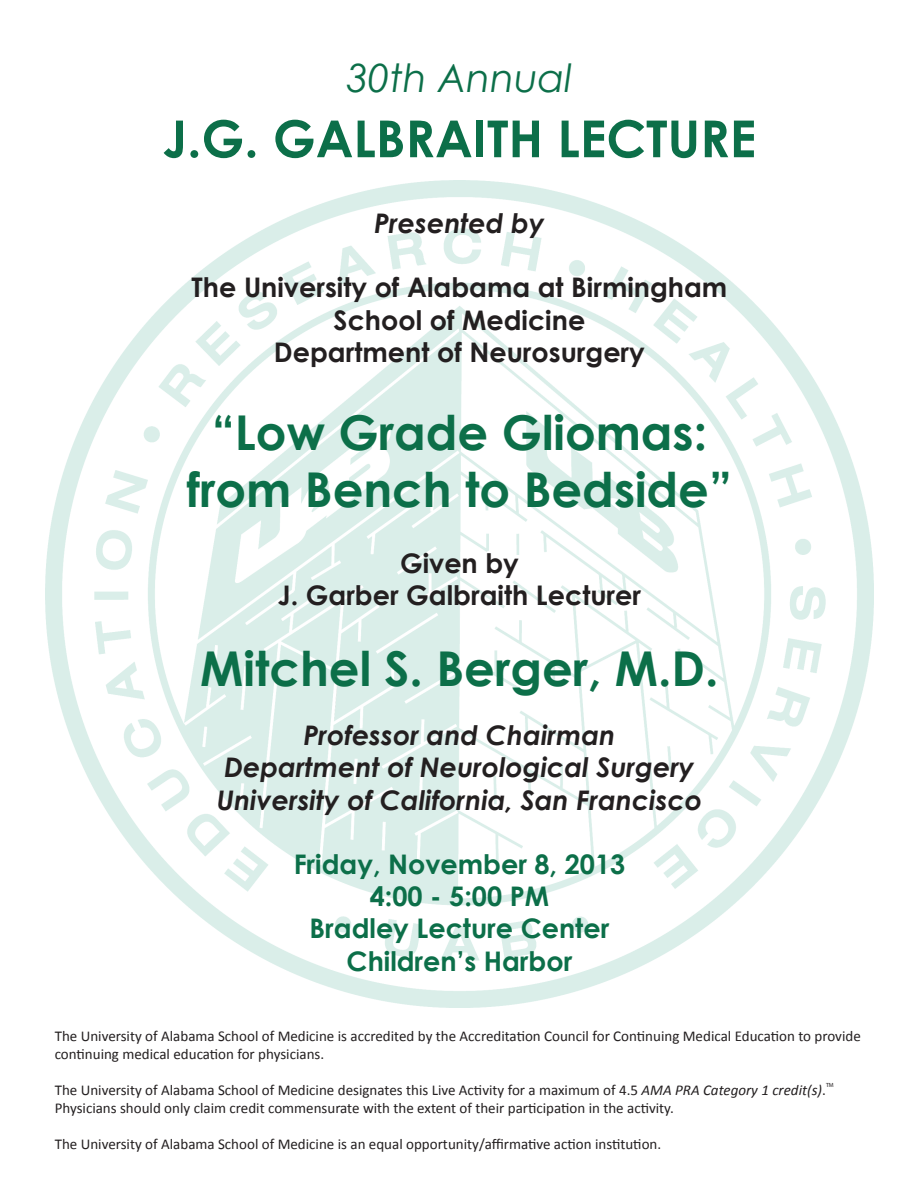
<style>
.page{position:relative;width:918px;height:1188px;background:#fff}
.page>*{position:absolute;margin:0;border:0;box-sizing:border-box;transform-origin:0 0}
.t1{font:700 51px "Century Gothic";color:#0c6f49}
.t2{font:700 48px/57.6px "Century Gothic";color:#0c6f49;text-align:center}
.t3{font:italic 39px "Century Gothic";color:#0c6f49}
.t4{font:700 27px/32.4px "Century Gothic";color:#231f20;text-align:center}
.t5{font:italic 700 27px/32.4px "Century Gothic";color:#231f20;text-align:center}
.t6{font:700 27px/32.4px "Century Gothic";color:#0c6f49;text-align:center}
.t7{font:15px/18px "Calibri";color:#231f20}
.t8{font:6px "Myriad Pro";color:#231f20}
.s1{font-style:italic}
</style>
<div class="page">
<img style="left:46px;top:181px;width:827px;height:826px">
<h3 class="t3" style="left:347px;top:51px;width:227px">30th Annual</h3>
<h1 class="t1" style="left:163px;top:100px;width:595px">J.G. GALBRAITH LECTURE</h1>
<h3 class="t5" style="left:374px;top:205px;width:172px">Presented by</h3>
<h3 class="t4" style="left:192px;top:270px;width:537px">The University of Alabama at Birmingham<br>School of Medicine<br>Department of Neurosurgery</h3>
<h2 class="t2" style="left:187px;top:401px;width:547px">“Low Grade Gliomas: from Bench to Bedside”</h2>
<h3 class="t4" style="left:278px;top:546px;width:365px">Given by<br>J. Garber Galbraith Lecturer</h3>
<h2 class="t2" style="left:200px;top:637px;width:520px">Mitchel S. Berger, M.D.</h2>
<h3 class="t5" style="left:217px;top:718px;width:487px">Professor and Chairman<br>Department of Neurological Surgery<br>University of California, San Francisco</h3>
<h3 class="t6" style="left:294px;top:846px;width:333px">Friday, November 8, 2013<br>4:00 - 5:00 PM<br>Bradley Lecture Center<br>Children’s Harbor</h3>
<p class="t7" style="left:55px;top:1027px;width:808px">The University of Alabama School of Medicine is accredited by the Accreditation Council for Continuing Medical Education to provide continuing medical education for physicians.</p>
<p class="t7" style="left:55px;top:1081px;width:773px">The University of Alabama School of Medicine designates this Live Activity for a maximum of 4.5 <span class="s1">AMA PRA Category 1 credit(s)</span>.<br>Physicians should only claim credit commensurate with the extent of their participation in the activity.</p>
<p class="t7" style="left:55px;top:1135px;width:608px">The University of Alabama School of Medicine is an equal opportunity/affirmative action institution.</p>
<p class="t8" style="left:826px;top:1081px;width:9px">TM</p>
</div>
